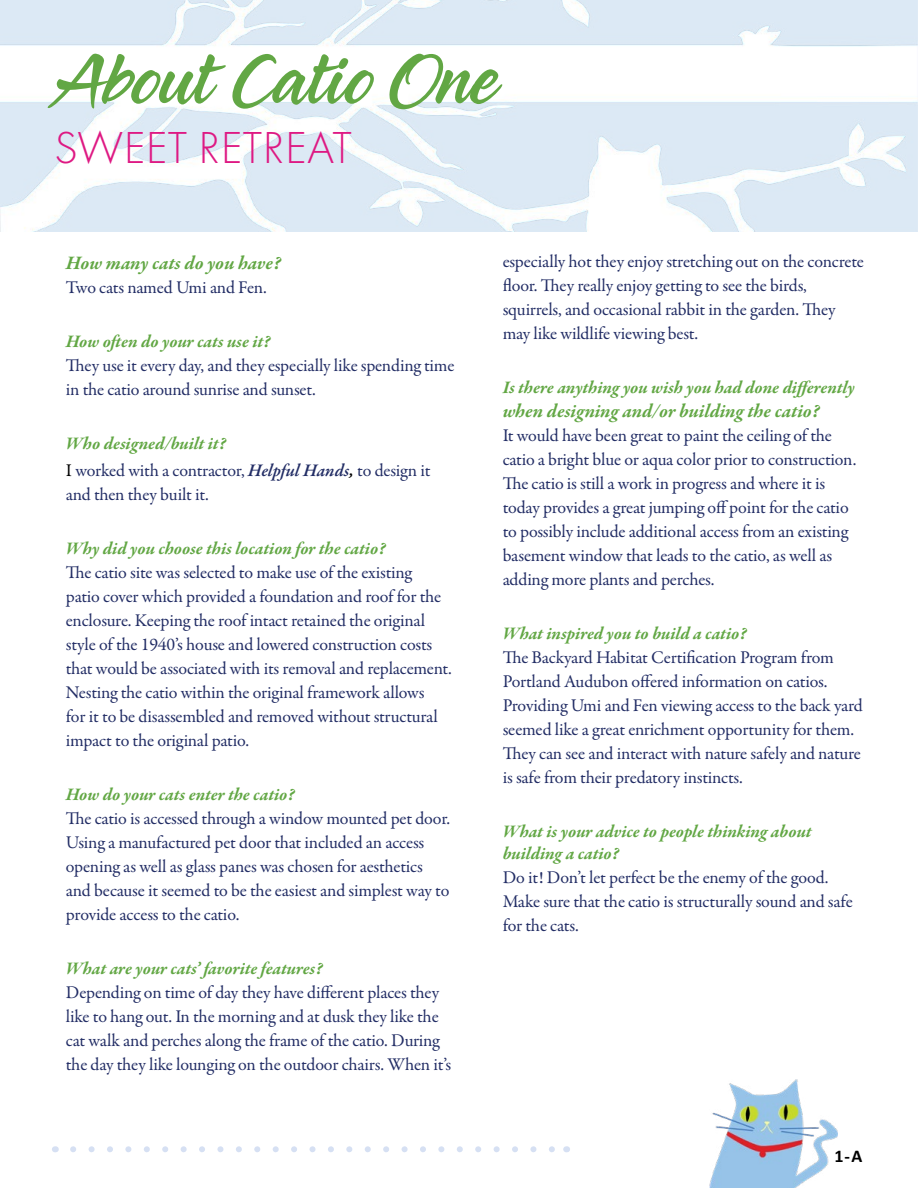
<style>
.page{position:relative;width:918px;height:1188px;background:#fff}
.page>*{position:absolute;margin:0;border:0;box-sizing:border-box;transform-origin:0 0}
.t1{font:72px "Midnight Drive";letter-spacing:.01em;color:#62a744}
.t2{font:300 46.5px "Futura PT";letter-spacing:.01em;color:#de1983}
.t3{font:italic 700 19.5px "Garamond Premr Pro";letter-spacing:-.005em;color:#62a744}
.t4{font:18px/24px "Garamond Premr Pro";letter-spacing:-.015em;color:#222d65}
.t5{font:italic 700 18px/22.5px "Garamond Premr Pro";letter-spacing:-.005em;color:#62a744}
.t6{font:700 18px "Calibri";color:#000}
.s1{font-weight:700;font-style:italic;color:#62a744}
.s2{color:#000}
.s3{font-weight:600;font-style:italic}
.s4{font-weight:600;font-style:italic;color:#000}
</style>
<div class="page">
<img style="left:0;top:0;width:918px;height:232px">
<img style="left:709px;top:1080px;width:128px;height:108px">
<svg style="left:73px;top:1146px;width:482px;height:6px"></svg>
<h1 class="t1" style="left:51px;top:39px;width:449px">About Catio One</h1>
<h2 class="t2" style="left:54px;top:121px;width:299px">SWEET RETREAT</h2>
<p class="t3" style="left:66px;top:251px;width:217px">How many cats do you have?</p>
<p class="t4" style="left:66px;top:276px;width:202px">Two cats named Umi and Fen.</p>
<p class="t5" style="left:66px;top:331px;width:206px">How often do your cats use it?</p>
<p class="t4" style="left:66px;top:354px;width:390px">They use it every day, and they especially like spending time in the catio around sunrise and sunset.</p>
<p class="t4" style="left:66px;top:430px;width:366px;line-height:27px"><span class="s1">Who designed/built it?<br></span><span class="s2">I</span> worked with a contractor, <span class="s3">Helpful Hands</span><span class="s4">,</span> to design it</p>
<p class="t4" style="left:66px;top:483px;width:145px">and then they built it.</p>
<p class="t5" style="left:66px;top:538px;width:321px">Why did you choose this location for the catio?</p>
<p class="t4" style="left:66px;top:561px;width:388px">The catio site was selected to make use of the existing<br>patio cover which provided a foundation and roof for the enclosure. Keeping the roof intact retained the original style of the 1940’s house and lowered construction costs that would be associated with its removal and replacement.<br>Nesting the catio within the original framework allows<br>for it to be disassembled and removed without structural impact to the original patio.</p>
<p class="t5" style="left:66px;top:784px;width:230px">How do your cats enter the catio?</p>
<p class="t4" style="left:66px;top:807px;width:386px">The catio is accessed through a window mounted pet door.<br>Using a manufactured pet door that included an access opening as well as glass panes was chosen for aesthetics and because it seemed to be the easiest and simplest way to provide access to the catio.</p>
<p class="t5" style="left:66px;top:958px;width:258px">What are your cats’ favorite features?</p>
<p class="t4" style="left:66px;top:981px;width:387px">Depending on time of day they have different places they like to hang out. In the morning and at dusk they like the cat walk and perches along the frame of the catio. During the day they like lounging on the outdoor chairs. When it’s</p>
<p class="t4" style="left:503px;top:250px;width:363px">especially hot they enjoy stretching out on the concrete floor. They really enjoy getting to see the birds, squirrels, and occasional rabbit in the garden. They may like wildlife viewing best.</p>
<p class="t5" style="left:503px;top:377px;width:354px">Is there anything you wish you had done differently</p>
<p class="t3" style="left:503px;top:399px;width:319px">when designing and/or building the catio?</p>
<p class="t4" style="left:503px;top:424px;width:355px">It would have been great to paint the ceiling of the catio a bright blue or aqua color prior to construction.<br>The catio is still a work in progress and where it is today provides a great jumping off point for the catio to possibly include additional access from an existing basement window that leads to the catio, as well as adding more plants and perches.</p>
<p class="t5" style="left:503px;top:623px;width:246px">What inspired you to build a catio?</p>
<p class="t4" style="left:503px;top:646px;width:362px">The Backyard Habitat Certification Program from Portland Audubon offered information on catios.<br>Providing Umi and Fen viewing access to the back yard seemed like a great enrichment opportunity for them.<br>They can see and interact with nature safely and nature is safe from their predatory instincts.</p>
<p class="t5" style="left:503px;top:821px;width:311px">What is your advice to people thinking about building a catio?</p>
<p class="t4" style="left:503px;top:866px;width:352px">Do it! Don’t let perfect be the enemy of the good.<br>Make sure that the catio is structurally sound and safe for the cats.</p>
<p class="t6" style="left:835px;top:1144px;width:29px">1-A</p>
</div>
